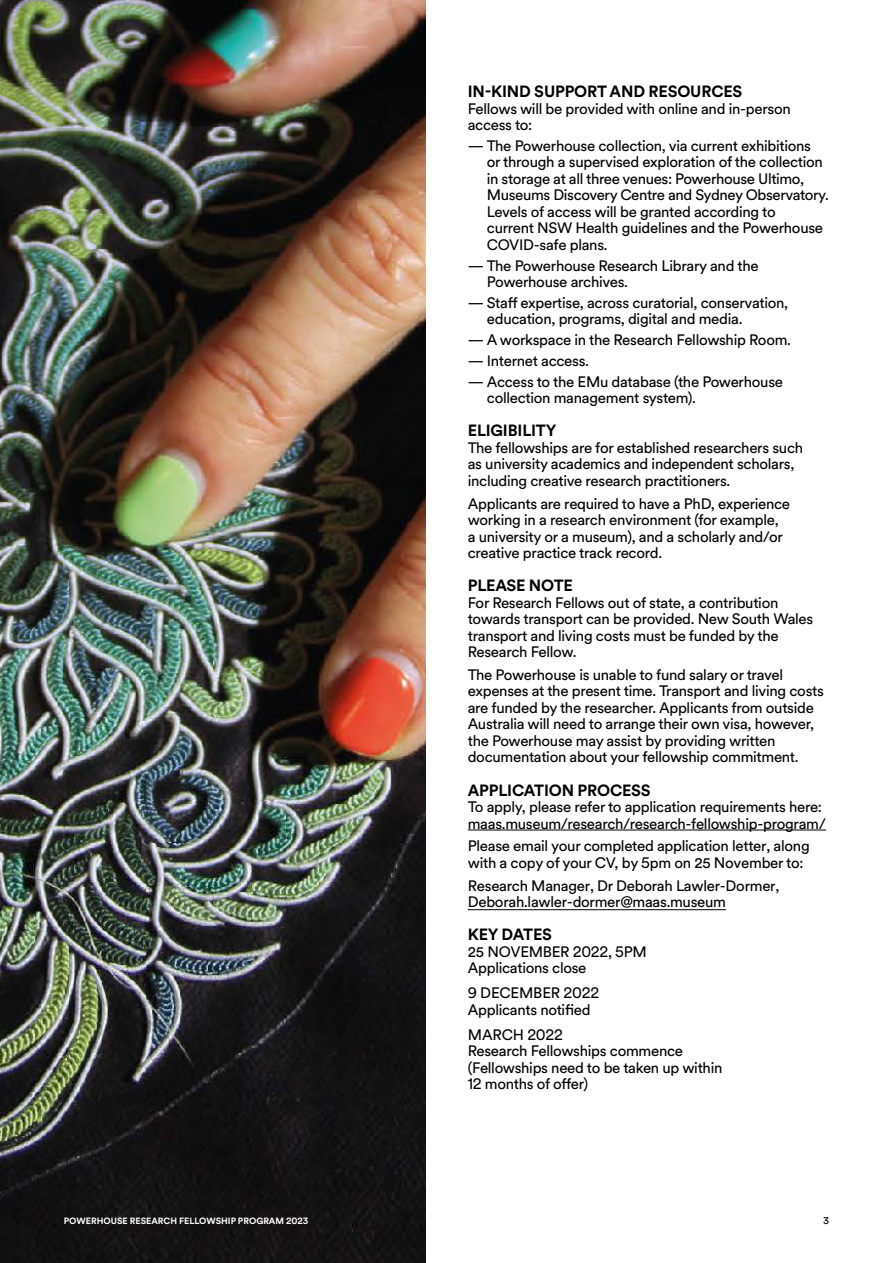
<style>
.page{position:relative;width:893px;height:1263px;background:#fff}
.page>*{position:absolute;margin:0;border:0;box-sizing:border-box;transform-origin:0 0}
.t1{font:700 16.2px "Circular XX";letter-spacing:-.01em;color:#000}
.t2{font:15px/16.5px "Circular XX";letter-spacing:-.02em;color:#000}
.t3{font:10.5px "Circular XX";color:#000}
.t4{font:700 9px "Circular XX";color:#fff}
</style>
<div class="page">
<img style="left:0;top:0;width:425px;height:1263px">
<hr style="left:468px;top:830px;width:358px;height:1px;background:#000">
<hr style="left:468px;top:909px;width:258px;height:1px;background:#000">
<p class="t1" style="left:468px;top:80px;width:276px">IN-KIND SUPPORT AND RESOURCES</p>
<p class="t2" style="left:468px;top:99px;width:325px">Fellows will be provided with online and in-person access to:</p>
<p class="t2" style="left:487px;top:137px;width:344px;text-indent:-19px">— The Powerhouse collection, via current exhibitions<br>or through a supervised exploration of the collection in storage at all three venues: Powerhouse Ultimo, Museums Discovery Centre and Sydney Observatory.<br>Levels of access will be granted according to<br>current NSW Health guidelines and the Powerhouse COVID-safe plans.</p>
<p class="t2" style="left:487px;top:256px;width:273px;text-indent:-19px">— The Powerhouse Research Library and the<br>Powerhouse archives.</p>
<p class="t2" style="left:487px;top:294px;width:303px;text-indent:-19px">— Staff expertise, across curatorial, conservation, education, programs, digital and media.</p>
<p class="t2" style="left:468px;top:331px;width:325px">— A workspace in the Research Fellowship Room.</p>
<p class="t2" style="left:468px;top:352px;width:123px">— Internet access.</p>
<p class="t2" style="left:487px;top:372px;width:298px;text-indent:-19px">— Access to the EMu database (the Powerhouse collection management system).</p>
<p class="t1" style="left:468px;top:419px;width:90px">ELIGIBILITY</p>
<p class="t2" style="left:468px;top:438px;width:337px">The fellowships are for established researchers such as university academics and independent scholars, including creative research practitioners.</p>
<p class="t2" style="left:468px;top:494px;width:324px">Applicants are required to have a PhD, experience working in a research environment (for example, a university or a museum), and a scholarly and/or creative practice track record.</p>
<p class="t1" style="left:468px;top:574px;width:107px">PLEASE NOTE</p>
<p class="t2" style="left:468px;top:593px;width:347px">For Research Fellows out of state, a contribution towards transport can be provided. New South Wales transport and living costs must be funded by the Research Fellow.</p>
<p class="t2" style="left:468px;top:666px;width:358px">The Powerhouse is unable to fund salary or travel expenses at the present time. Transport and living costs are funded by the researcher. Applicants from outside Australia will need to arrange their own visa, however, the Powerhouse may assist by providing written documentation about your fellowship commitment.</p>
<p class="t1" style="left:468px;top:779px;width:184px">APPLICATION PROCESS</p>
<p class="t2" style="left:468px;top:798px;width:360px">To apply, please refer to application requirements here: maas.museum/research/research-fellowship-program/</p>
<p class="t2" style="left:468px;top:837px;width:343px">Please email your completed application letter, along with a copy of your CV, by 5pm on 25 November to:</p>
<p class="t2" style="left:468px;top:876px;width:313px">Research Manager, Dr Deborah Lawler-Dormer,<br>Deborah.lawler-dormer@maas.museum</p>
<p class="t1" style="left:468px;top:923px;width:86px">KEY DATES</p>
<p class="t2" style="left:468px;top:943px;width:181px">25 NOVEMBER 2022, 5PM<br>Applications close</p>
<p class="t2" style="left:468px;top:984px;width:133px">9 DECEMBER 2022<br>Applicants notified</p>
<p class="t2" style="left:468px;top:1025px;width:256px">MARCH 2022<br>Research Fellowships commence (Fellowships need to be taken up within<br>12 months of offer)</p>
<p class="t4" style="left:64px;top:1214px;width:246px">POWERHOUSE RESEARCH FELLOWSHIP PROGRAM 2023</p>
<p class="t3" style="left:823px;top:1214px;width:8px">3</p>
</div>
